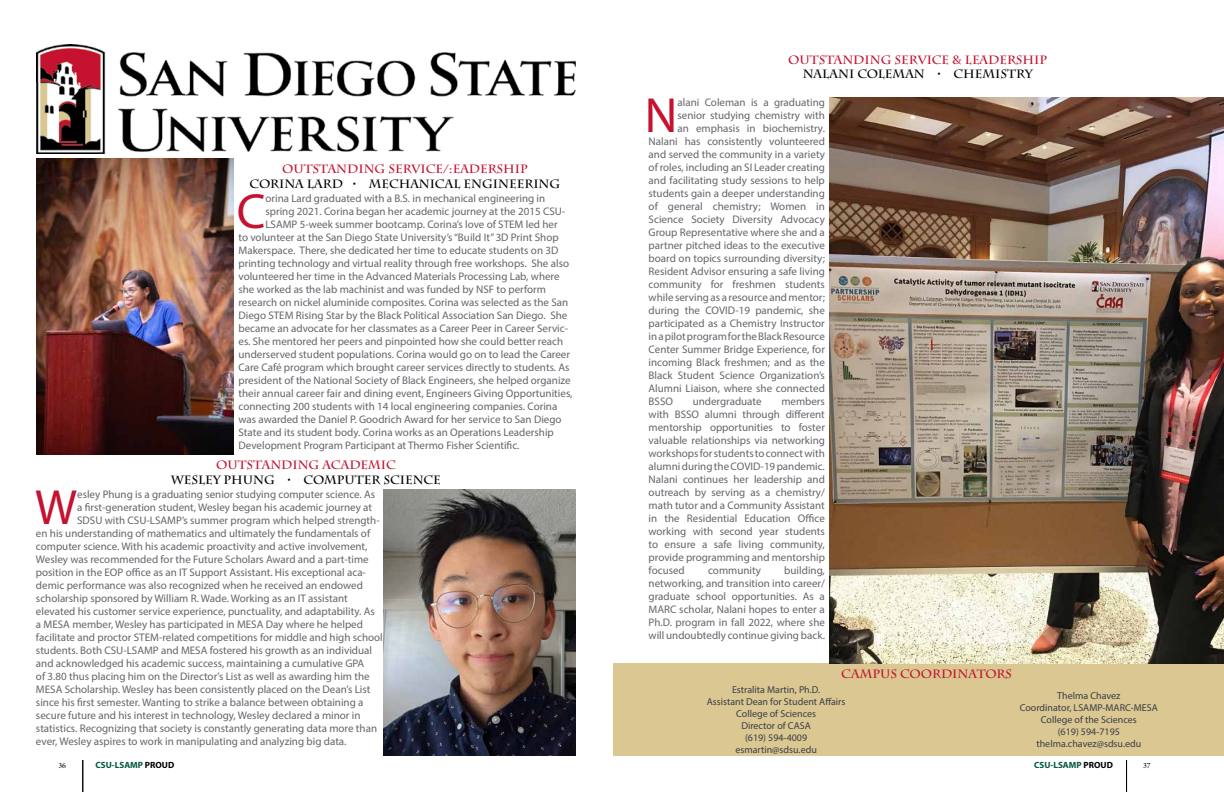
<style>
.page{position:relative;width:1224px;height:792px;background:#fff}
.page>*{position:absolute;margin:0;border:0;box-sizing:border-box;transform-origin:0 0}
.t1{font:49.6px "Myriad Pro";color:#c41230}
.t2{font:700 12px "Charlemagne Std";color:#c41230}
.t3{font:700 12px "Charlemagne Std";color:#000}
.t4{font:11px/13px "Myriad Pro";color:#65646b;text-align:justify}
.t5{font:10px/12px "Myriad Pro";color:#393d46;text-align:center}
.t6{font:700 9px "Myriad Pro";color:#00583d}
.t7{font:8px "Minion Pro";color:#000}
.s1{color:#000}
</style>
<div class="page">
<hr style="left:83px;top:760px;width:1px;height:32px;background:#000">
<hr style="left:1126px;top:760px;width:1px;height:32px;background:#000">
<div style="left:613px;top:683px;width:326px;height:73px;background:#dac792"></div>
<img style="left:36px;top:159px;width:198px;height:296px">
<img style="left:36px;top:45px;width:540px;height:108px">
<div style="left:939px;top:683px;width:285px;height:73px;background:#dac792"></div>
<div style="left:613px;top:664px;width:611px;height:19px;background:#dac792"></div>
<img style="left:829px;top:97px;width:395px;height:567px">
<img style="left:383px;top:490px;width:193px;height:266px">
<p class="t2" style="left:282px;top:162px;width:247px">OUTSTANDING SERVICE/:EADERSHIP</p>
<p class="t3" style="left:250px;top:177px;width:312px">CORINA LARD • MECHANICAL ENGINEERING</p>
<h1 class="t1" style="left:237px;top:181px;width:30px">C</h1>
<p class="t4" style="left:265px;top:192px;width:281px">orina Lard graduated with a B.S. in mechanical engineering in</p>
<p class="t4" style="left:265px;top:205px;width:301px">spring 2021. Corina began her academic journey at the 2015 CSU-</p>
<p class="t4" style="left:265px;top:218px;width:294px">LSAMP 5-week summer bootcamp. Corina’s love of STEM led her</p>
<p class="t4" style="left:239px;top:231px;width:322px">to volunteer at the San Diego State University’s “Build It” 3D Print Shop</p>
<p class="t4" style="left:239px;top:244px;width:321px">Makerspace. There, she dedicated her time to educate students on 3D</p>
<p class="t4" style="left:239px;top:257px;width:332px">printing technology and virtual reality through free workshops. She also</p>
<p class="t4" style="left:239px;top:270px;width:323px">volunteered her time in the Advanced Materials Processing Lab, where</p>
<p class="t4" style="left:239px;top:283px;width:309px">she worked as the lab machinist and was funded by NSF to perform</p>
<p class="t4" style="left:239px;top:296px;width:331px">research on nickel aluminide composites. Corina was selected as the San</p>
<p class="t4" style="left:239px;top:309px;width:330px">Diego STEM Rising Star by the Black Political Association San Diego. She</p>
<p class="t4" style="left:239px;top:322px;width:331px">became an advocate for her classmates as a Career Peer in Career Servic-</p>
<p class="t4" style="left:239px;top:335px;width:326px">es. She mentored her peers and pinpointed how she could better reach</p>
<p class="t4" style="left:239px;top:348px;width:333px">underserved student populations. Corina would go on to lead the Career</p>
<p class="t4" style="left:239px;top:361px;width:333px">Care Café program which brought career services directly to students. As</p>
<p class="t4" style="left:239px;top:374px;width:334px">president of the National Society of Black Engineers, she helped organize</p>
<p class="t4" style="left:239px;top:387px;width:336px">their annual career fair and dining event, Engineers Giving Opportunities,</p>
<p class="t4" style="left:239px;top:400px;width:320px">connecting 200 students with 14 local engineering companies. Corina</p>
<p class="t4" style="left:239px;top:413px;width:325px">was awarded the Daniel P. Goodrich Award for her service to San Diego</p>
<p class="t4" style="left:239px;top:426px;width:317px">State and its student body. Corina works as an Operations Leadership</p>
<p class="t4" style="left:239px;top:439px;width:283px">Development Program Participant at Thermo Fisher Scientific.</p>
<p class="t2" style="left:216px;top:458px;width:181px">OUTSTANDING ACADEMIC</p>
<p class="t3" style="left:171px;top:473px;width:271px">WESLEY PHUNG • COMPUTER SCIENCE</p>
<h1 class="t1" style="left:35px;top:477px;width:43px">W</h1>
<p class="t4" style="left:77px;top:488px;width:300px">esley Phung is a graduating senior studying computer science. As</p>
<p class="t4" style="left:77px;top:501px;width:297px">a first-generation student, Wesley began his academic journey at</p>
<p class="t4" style="left:77px;top:514px;width:304px">SDSU with CSU-LSAMP’s summer program which helped strength-</p>
<p class="t4" style="left:36px;top:527px;width:336px">en his understanding of mathematics and ultimately the fundamentals of</p>
<p class="t4" style="left:36px;top:540px;width:333px">computer science. With his academic proactivity and active involvement,</p>
<p class="t4" style="left:36px;top:553px;width:334px">Wesley was recommended for the Future Scholars Award and a part-time</p>
<p class="t4" style="left:36px;top:566px;width:332px">position in the EOP office as an IT Support Assistant. His exceptional aca-</p>
<p class="t4" style="left:36px;top:579px;width:328px">demic performance was also recognized when he received an endowed</p>
<p class="t4" style="left:36px;top:592px;width:313px">scholarship sponsored by William R. Wade. Working as an IT assistant</p>
<p class="t4" style="left:36px;top:605px;width:340px">elevated his customer service experience, punctuality, and adaptability. As</p>
<p class="t4" style="left:36px;top:618px;width:329px">a MESA member, Wesley has participated in MESA Day where he helped</p>
<p class="t4" style="left:36px;top:631px;width:348px">facilitate and proctor STEM-related competitions for middle and high school</p>
<p class="t4" style="left:36px;top:644px;width:338px">students. Both CSU-LSAMP and MESA fostered his growth as an individual</p>
<p class="t4" style="left:36px;top:657px;width:330px">and acknowledged his academic success, maintaining a cumulative GPA</p>
<p class="t4" style="left:36px;top:670px;width:335px">of 3.80 thus placing him on the Director’s List as well as awarding him the</p>
<p class="t4" style="left:36px;top:683px;width:336px">MESA Scholarship. Wesley has been consistently placed on the Dean’s List</p>
<p class="t4" style="left:36px;top:696px;width:329px">since his first semester. Wanting to strike a balance between obtaining a</p>
<p class="t4" style="left:36px;top:709px;width:326px">secure future and his interest in technology, Wesley declared a minor in</p>
<p class="t4" style="left:36px;top:722px;width:343px">statistics. Recognizing that society is constantly generating data more than</p>
<p class="t4" style="left:36px;top:735px;width:312px">ever, Wesley aspires to work in manipulating and analyzing big data.</p>
<p class="t2" style="left:788px;top:53px;width:260px">OUTSTANDING SERVICE &amp; LEADERSHIP</p>
<p class="t3" style="left:803px;top:67px;width:231px">NALANI COLEMAN • CHEMISTRY</p>
<h1 class="t1" style="left:645px;top:84px;width:34px">N</h1>
<p class="t4" style="left:677px;top:95px;width:149px">alani Coleman is a graduating</p>
<p class="t4" style="left:677px;top:108px;width:149px">senior studying chemistry with</p>
<p class="t4" style="left:677px;top:121px;width:149px">an emphasis in biochemistry.</p>
<p class="t4" style="left:649px;top:134px;width:178px">Nalani has consistently volunteered</p>
<p class="t4" style="left:649px;top:147px;width:178px">and served the community in a variety</p>
<p class="t4" style="left:649px;top:160px;width:178px">of roles, including an SI Leader creating</p>
<p class="t4" style="left:649px;top:173px;width:178px">and facilitating study sessions to help</p>
<p class="t4" style="left:649px;top:186px;width:178px">students gain a deeper understanding</p>
<p class="t4" style="left:649px;top:199px;width:178px">of general chemistry; Women in</p>
<p class="t4" style="left:649px;top:212px;width:178px">Science Society Diversity Advocacy</p>
<p class="t4" style="left:649px;top:225px;width:178px">Group Representative where she and a</p>
<p class="t4" style="left:649px;top:238px;width:178px">partner pitched ideas to the executive</p>
<p class="t4" style="left:649px;top:251px;width:178px">board on topics surrounding diversity;</p>
<p class="t4" style="left:649px;top:264px;width:178px">Resident Advisor ensuring a safe living</p>
<p class="t4" style="left:649px;top:277px;width:178px">community for freshmen students</p>
<p class="t4" style="left:649px;top:290px;width:178px">while serving as a resource and mentor;</p>
<p class="t4" style="left:649px;top:303px;width:178px">during the COVID-19 pandemic, she</p>
<p class="t4" style="left:649px;top:316px;width:178px">participated as a Chemistry Instructor</p>
<p class="t4" style="left:649px;top:329px;width:178px">in a pilot program for the Black Resource</p>
<p class="t4" style="left:649px;top:342px;width:178px">Center Summer Bridge Experience, for</p>
<p class="t4" style="left:649px;top:355px;width:178px">incoming Black freshmen; and as the</p>
<p class="t4" style="left:649px;top:368px;width:178px">Black Student Science Organization’s</p>
<p class="t4" style="left:649px;top:381px;width:178px">Alumni Liaison, where she connected</p>
<p class="t4" style="left:649px;top:394px;width:26px">BSSO</p>
<p class="t4" style="left:693px;top:394px;width:70px">undergraduate</p>
<p class="t4" style="left:649px;top:394px;width:178px;text-indent:133px">members with BSSO alumni through different mentorship opportunities to foster valuable relationships via networking workshops for students to connect with alumni during the COVID-19 pandemic.<br>Nalani continues her leadership and outreach by serving as a chemistry/ math tutor and a Community Assistant in the Residential Education Office working with second year students to ensure a safe living community, provide programming and mentorship focused</p>
<p class="t4" style="left:649px;top:563px;width:178px;text-indent:136px">building, networking, and transition into career/ graduate school opportunities. As a MARC scholar, Nalani hopes to enter a Ph.D. program in fall 2022, where she will undoubtedly continue giving back.</p>
<p class="t4" style="left:708px;top:563px;width:54px">community</p>
<p class="t2" style="left:841px;top:667px;width:172px">CAMPUS COORDINATORS</p>
<p class="t5" style="left:707px;top:684px;width:140px">Estralita Martin, Ph.D.<br>Assistant Dean for Student Affairs<br>College of Sciences<br>Director of CASA<br>(619) 594-4009 esmartin@sdsu.edu</p>
<p class="t5" style="left:1020px;top:690px;width:140px">Thelma Chavez<br>Coordinator, LSAMP-MARC-MESA<br>College of the Sciences<br>(619) 594-7195 thelma.chavez@sdsu.edu</p>
<p class="t7" style="left:58px;top:760px;width:9px">36</p>
<p class="t6" style="left:96px;top:759px;width:80px">CSU-LSAMP <span class="s1">PROUD</span></p>
<p class="t6" style="left:1034px;top:759px;width:80px">CSU-LSAMP <span class="s1">PROUD</span></p>
<p class="t7" style="left:1143px;top:760px;width:9px">37</p>
</div>
